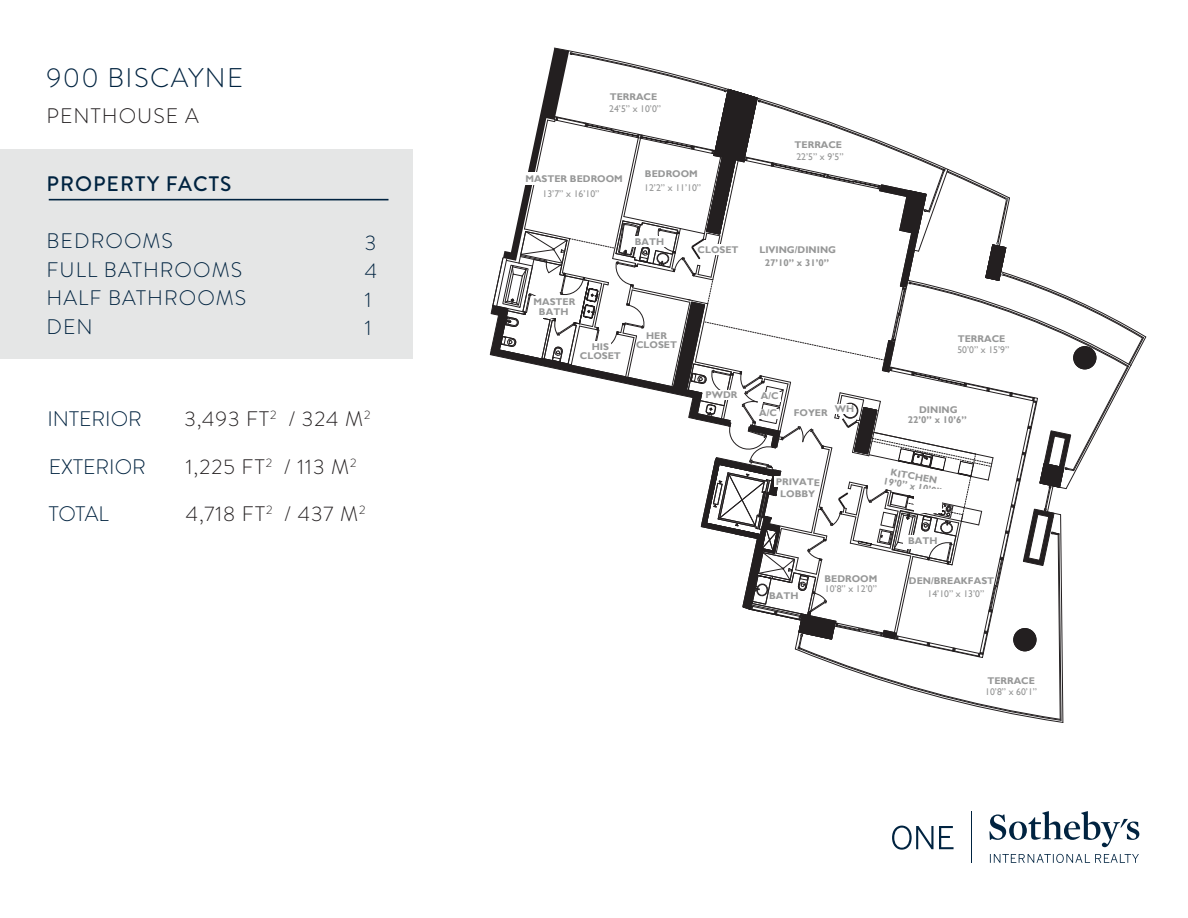
<style>
.page{position:relative;width:1188px;height:918px;background:#fff}
.page>*{position:absolute;margin:0;border:0;box-sizing:border-box;transform-origin:0 0}
.t1{font:300 27px "Brandon Grotesque";letter-spacing:.05em;color:#002340}
.t2{font:300 21px "Brandon Grotesque";letter-spacing:.05em;color:#231f20}
.t3{font:300 21px/28.5px "Brandon Grotesque";letter-spacing:.05em;color:#002340}
.t4{font:300 21px "Brandon Grotesque";color:#002340}
.t5{font:500 21px "Brandon Grotesque";letter-spacing:.05em;color:#002340}
.t6{font:700 9.75px/9.3px "Gill Sans";color:#969797;text-align:center}
.t7{font:9.75px "Gill Sans";color:#969797}
</style>
<div class="page">
<svg style="left:892px;top:826px;width:41px;height:24px"></svg>
<svg style="left:939px;top:826px;width:15px;height:23px"></svg>
<hr style="left:971px;top:811px;width:1px;height:52px;background:#002340">
<svg style="left:989px;top:811px;width:150px;height:36px"></svg>
<svg style="left:990px;top:854px;width:149px;height:9px"></svg>
<div style="left:0;top:150px;width:412px;height:209px;background:#e5e6e6"></div>
<hr style="left:49px;top:199px;width:339px;height:1px;background:#002340">
<svg style="left:490px;top:48px;width:656px;height:675px"></svg>
<div style="left:523px;top:172px;width:18px;height:13px;background:#fff"></div>
<div style="left:775px;top:477px;width:8px;height:10px;background:#fff"></div>
<h1 class="t1" style="left:46px;top:60px;width:198px">900 BISCAYNE</h1>
<h2 class="t2" style="left:46px;top:102px;width:154px">PENTHOUSE A</h2>
<h2 class="t5" style="left:46px;top:170px;width:186px">PROPERTY FACTS</h2>
<h2 class="t3" style="left:46px;top:227px;width:201px">BEDROOMS<br>FULL BATHROOMS<br>HALF BATHROOMS<br>DEN</h2>
<h2 class="t3" style="left:365px;top:228px;width:14px">3<br>4<br>1<br>1</h2>
<h2 class="t4" style="left:47px;top:404px;width:96px">INTERIOR</h2>
<h2 class="t2" style="left:184px;top:404px;width:188px">3,493 FT<sup>2</sup> / 324 M<sup>2</sup></h2>
<h2 class="t4" style="left:49px;top:453px;width:99px">EXTERIOR</h2>
<h2 class="t2" style="left:186px;top:452px;width:172px">1,225 FT<sup>2</sup> / 113 M<sup>2</sup></h2>
<h2 class="t3" style="left:49px;top:500px;width:61px">TOTAL</h2>
<h2 class="t2" style="left:186px;top:499px;width:181px">4,718 FT<sup>2</sup> / 437 M<sup>2</sup></h2>
<p class="t6" style="left:610px;top:93px;width:49px">TERRACE</p>
<p class="t7" style="left:609px;top:103px;width:53px">24’5” x 10’0”</p>
<p class="t6" style="left:525px;top:174px;width:99px">MASTER BEDROOM</p>
<p class="t7" style="left:543px;top:188px;width:58px">13’7” x 16’10”</p>
<p class="t6" style="left:645px;top:170px;width:54px">BEDROOM</p>
<p class="t7" style="left:644px;top:182px;width:58px">12’2” x 11’10”</p>
<p class="t6" style="left:635px;top:237px;width:31px">BATH</p>
<p class="t6" style="left:698px;top:245px;width:42px">CLOSET</p>
<p class="t6" style="left:534px;top:297px;width:43px;line-height:9.9px">MASTER<br>BATH</p>
<p class="t6" style="left:580px;top:342px;width:42px">HIS<br>CLOSET</p>
<p class="t6" style="left:636px;top:332px;width:42px">HER<br>CLOSET</p>
<p class="t6" style="left:705px;top:390px;width:34px">PWDR</p>
<p class="t6" style="left:795px;top:140px;width:49px">TERRACE</p>
<p class="t7" style="left:796px;top:151px;width:49px">22’5” x 9’5”</p>
<p class="t6" style="left:759px;top:243px;width:78px;line-height:13.8px">LIVING/DINING<br>27’10” x 31’0”</p>
<p class="t6" style="left:761px;top:392px;width:19px">A/C</p>
<p class="t6" style="left:759px;top:409px;width:19px">A/C</p>
<p class="t6" style="left:835px;top:405px;width:21px">WH</p>
<p class="t6" style="left:794px;top:408px;width:35px">FOYER</p>
<p class="t6" style="left:958px;top:334px;width:49px">TERRACE</p>
<p class="t7" style="left:957px;top:344px;width:53px">50’0” x 15’9”</p>
<p class="t6" style="left:908px;top:404px;width:61px;line-height:10.6px">DINING<br>22’0” x 10’6”</p>
<p class="t6" style="left:776px;top:476px;width:45px;line-height:11.7px;rotate:1deg">PRIVATE<br>LOBBY</p>
<p class="t6" style="left:886px;top:466px;width:61px;line-height:9.8px;rotate:11deg">KITCHEN<br>19’0” x 10’0”</p>
<p class="t6" style="left:769px;top:592px;width:31px">BATH</p>
<p class="t6" style="left:824px;top:575px;width:54px">BEDROOM</p>
<p class="t7" style="left:825px;top:583px;width:53px">10’8” x 12’0”</p>
<p class="t6" style="left:908px;top:537px;width:31px">BATH</p>
<p class="t6" style="left:909px;top:577px;width:87px">DEN/BREAKFAST</p>
<p class="t7" style="left:927px;top:589px;width:58px">14’10” x 13’0”</p>
<p class="t6" style="left:987px;top:676px;width:49px">TERRACE</p>
<p class="t7" style="left:985px;top:686px;width:53px">10’8” x 60’1”</p>
</div>
